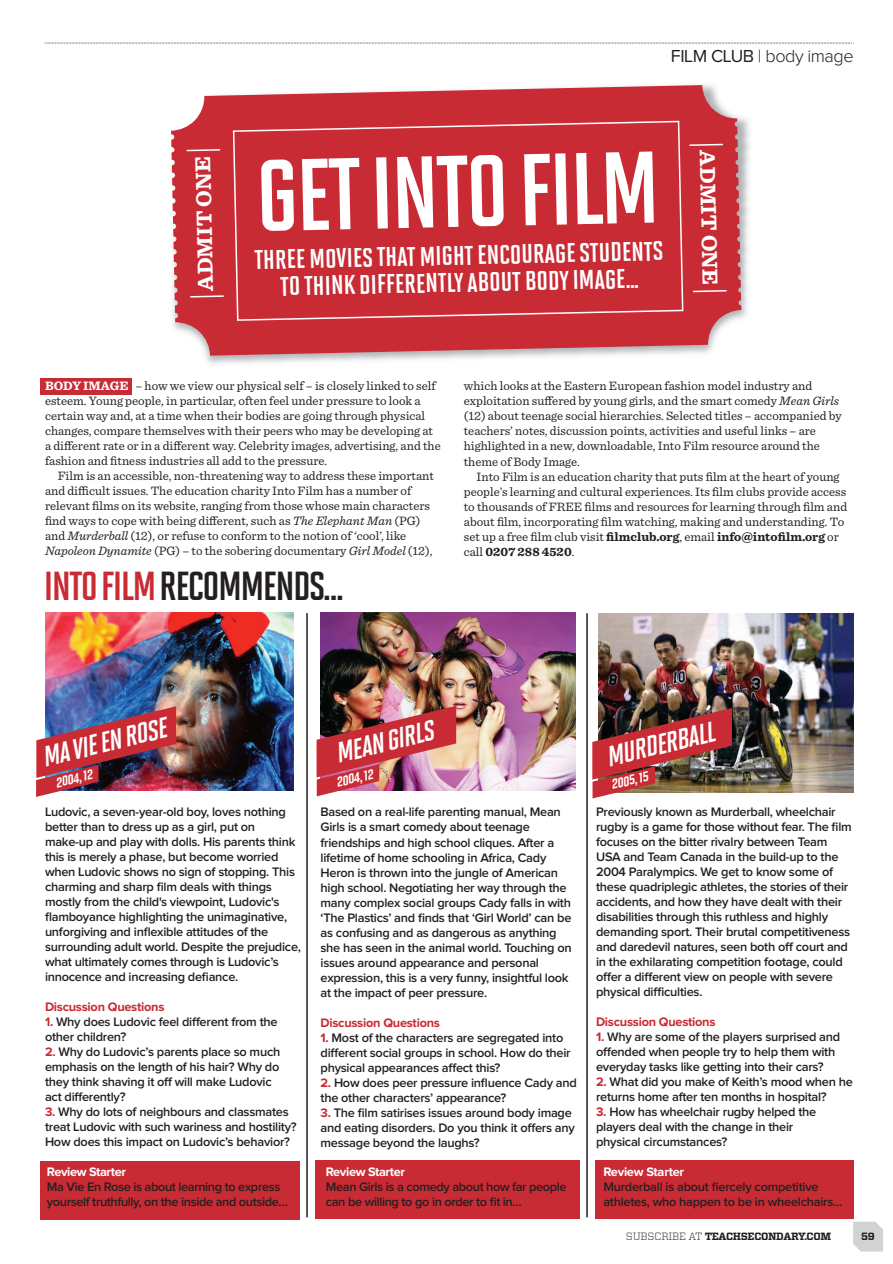
<style>
.page{position:relative;width:893px;height:1264px;background:#fff}
.page>*{position:absolute;margin:0;border:0;box-sizing:border-box;transform-origin:0 0}
.t1{font:700 101.55px "Solano Gothic MVB";color:#fff}
.t2{font:700 40.5px "Solano Gothic MVB";letter-spacing:-.04em;color:#231f20}
.t3{font:italic 700 28.5px "Solano Gothic MVB";color:#fff}
.t4{font:700 27px "Solano Gothic MVB";color:#fff}
.t5{font:700 22.5px "Sentinel";color:#fff}
.t6{font:300 18px "Proxima Nova";letter-spacing:-.025em;color:#231f20}
.t7{font:italic 700 15.9px "Solano Gothic MVB";color:#fff}
.t8{font:600 12.75px/15px "Proxima Nova";letter-spacing:-.02em;color:#231f20}
.t9{font:12.75px/15px "Sentinel";color:#231f20}
.t10{font:700 12.75px "Proxima Nova";letter-spacing:-.02em;color:#c92b34}
.t11{font:700 12.75px "Proxima Nova";letter-spacing:-.03em;color:#fff}
.t12{font:700 10.5px "Vitesse";letter-spacing:-.035em;color:#231f20}
.s1{font-weight:400}
.s2{font-weight:700;color:#fff}
.s3{font-style:italic}
.s4{color:#c92b34}
.s5{font-weight:700}
.s6{font-weight:700;color:#c92b34}
.s7{font-weight:300}
</style>
<div class="page">
<div style="left:595px;top:1159px;width:258px;height:58px;background:#c92b34"></div>
<div style="left:315px;top:1159px;width:264px;height:58px;background:#c92b34"></div>
<div style="left:40px;top:1161px;width:259px;height:58px;background:#c92b34"></div>
<svg style="left:853px;top:1221px;width:29px;height:30px"></svg>
<svg style="left:45px;top:43px;width:807px;height:1px"></svg>
<img style="left:205px;top:118px;width:545px;height:246px">
<svg style="left:171px;top:85px;width:570px;height:270px;background:#ce4c53"></svg>
<svg style="left:185px;top:148px;width:36px;height:4px"></svg>
<svg style="left:189px;top:294px;width:36px;height:4px"></svg>
<div style="left:232px;top:120px;width:452px;height:201px;background:#c92b34"></div>
<svg style="left:691px;top:289px;width:36px;height:4px"></svg>
<svg style="left:687px;top:143px;width:37px;height:4px"></svg>
<img style="left:45px;top:612px;width:248px;height:178px">
<img style="left:320px;top:612px;width:255px;height:178px">
<img style="left:598px;top:613px;width:255px;height:179px">
<img style="left:316px;top:705px;width:140px;height:91px">
<hr style="left:306px;top:613px;width:2px;height:604px;background:#231f20">
<hr style="left:586px;top:613px;width:1px;height:604px;background:#231f20">
<img style="left:36px;top:706px;width:140px;height:90px">
<div style="left:40px;top:378px;width:92px;height:16px;background:#c92b34"></div>
<img style="left:592px;top:707px;width:139px;height:91px">
<h3 class="t5" style="left:192px;top:291px;width:136px;rotate:-91deg">ADMIT ONE</h3>
<h3 class="t6" style="left:670px;top:50px;width:184px"><span class="s1">FILM CLUB</span> | body image</h3>
<h1 class="t1" style="left:255px;top:136px;width:405px;rotate:-1deg">GET INTO FILM</h1>
<h3 class="t4" style="left:254px;top:243px;width:410px;rotate:-1deg">THREE MOVIES THAT MIGHT ENCOURAGE STUDENTS</h3>
<h3 class="t4" style="left:280px;top:270px;width:359px;rotate:-1deg">TO THINK DIFFERENTLY ABOUT BODY IMAGE...</h3>
<h3 class="t5" style="left:721px;top:150px;width:136px;rotate:89deg">ADMIT ONE</h3>
<p class="t9" style="left:45px;top:379px;width:397px"><span class="s2">BODY IMAGE</span> – how we view our physical self – is closely linked to self esteem. Young people, in particular, often feel under pressure to look a certain way and, at a time when their bodies are going through physical changes, compare themselves with their peers who may be developing at a different rate or in a different way. Celebrity images, advertising, and the fashion and fitness industries all add to the pressure.</p>
<p class="t9" style="left:45px;top:469px;width:390px;text-indent:13px">Film is an accessible, non-threatening way to address these important and difficult issues. The education charity Into Film has a number of relevant films on its website, ranging from those whose main characters find ways to cope with being different, such as <span class="s3">The Elephant Man</span> (PG) and <span class="s3">Murderball</span> (12), or refuse to conform to the notion of ‘cool’, like <span class="s3">Napoleon Dynamite</span> (PG) – to the sobering documentary <span class="s3">Girl Model</span> (12),</p>
<h2 class="t2" style="left:44px;top:562px;width:301px"><span class="s4">INTO FILM</span>RECOMMENDS...</h2>
<p class="t9" style="left:463px;top:379px;width:379px">which looks at the Eastern European fashion model industry and exploitation suffered by young girls, and the smart comedy <span class="s3">Mean Girls </span>(12) about teenage social hierarchies. Selected titles – accompanied by teachers’ notes, discussion points, activities and useful links – are highlighted in a new, downloadable, Into Film resource around the theme of Body Image.</p>
<p class="t9" style="left:463px;top:469px;width:385px;text-indent:13px">Into Film is an education charity that puts film at the heart of young people’s learning and cultural experiences. Its film clubs provide access to thousands of FREE films and resources for learning through film and about film, incorporating film watching, making and understanding. To set up a free film club visit <span class="s5">filmclub.org</span>, email <span class="s5">info@intofilm.org</span> or call <span class="s5">0207 288 4520</span>.</p>
<h3 class="t3" style="left:38px;top:741px;width:129px;rotate:-14deg">MA VIE EN ROSE</h3>
<h3 class="t3" style="left:331px;top:737px;width:102px;rotate:-14deg">MEAN GIRLS</h3>
<p class="t7" style="left:333px;top:772px;width:40px;rotate:-13deg">2004, 12</p>
<p class="t7" style="left:53px;top:773px;width:40px;rotate:-13deg">2004, 12</p>
<h3 class="t3" style="left:601px;top:741px;width:112px;rotate:-14deg">MURDERBALL</h3>
<p class="t7" style="left:608px;top:774px;width:40px;rotate:-13deg">2005, 15</p>
<p class="t8" style="left:45px;top:805px;width:257px">Ludovic, a seven-year-old boy, loves nothing better than to dress up as a girl, put on make-up and play with dolls. His parents think this is merely a phase, but become worried when Ludovic shows no sign of stopping. This charming and sharp film deals with things mostly from the child's viewpoint, Ludovic's flamboyance highlighting the unimaginative, unforgiving and inflexible attitudes of the surrounding adult world. Despite the prejudice, what ultimately comes through is Ludovic’s innocence and increasing defiance.</p>
<p class="t10" style="left:45px;top:1001px;width:121px">Discussion Questions</p>
<p class="t8" style="left:45px;top:1015px;width:234px"><span class="s6">1.</span> Why does Ludovic feel different from the other children?</p>
<p class="t8" style="left:45px;top:1045px;width:237px"><span class="s6">2.</span> Why do Ludovic’s parents place so much emphasis on the length of his hair? Why do they think shaving it off will make Ludovic act differently?</p>
<p class="t8" style="left:45px;top:1105px;width:253px"><span class="s6">3.</span> Why do lots of neighbours and classmates treat Ludovic with such wariness and hostility?<br>How does this impact on Ludovic’s behavior?</p>
<p class="t11" style="left:47px;top:1166px;width:81px">Review Starter</p>
<p class="t8" style="left:47px;top:1180px;width:242px">Ma Vie En Rose is about learning to express yourself truthfully, on the inside and outside…</p>
<p class="t8" style="left:320px;top:805px;width:252px">Based on a real-life parenting manual, Mean Girls is a smart comedy about teenage friendships and high school cliques. After a lifetime of home schooling in Africa, Cady Heron is thrown into the jungle of American high school. Negotiating her way through the many complex social groups Cady falls in with ‘The Plastics’ and finds that ‘Girl World’ can be as confusing and as dangerous as anything she has seen in the animal world. Touching on issues around appearance and personal expression, this is a very funny, insightful look at the impact of peer pressure.</p>
<p class="t10" style="left:320px;top:1016px;width:121px">Discussion Questions</p>
<p class="t8" style="left:320px;top:1030px;width:251px"><span class="s6">1.</span> Most of the characters are segregated into different social groups in school. How do their physical appearances affect this?</p>
<p class="t8" style="left:320px;top:1075px;width:258px"><span class="s6">2.</span> How does peer pressure influence Cady and the other characters’ appearance?</p>
<p class="t8" style="left:320px;top:1105px;width:256px"><span class="s6">3.</span> The film satirises issues around body image and eating disorders. Do you think it offers any message beyond the laughs?</p>
<p class="t11" style="left:326px;top:1166px;width:81px">Review Starter</p>
<p class="t8" style="left:326px;top:1180px;width:242px">Mean Girls is a comedy about how far people can be willing to go in order to fit in…</p>
<p class="t8" style="left:596px;top:805px;width:257px">Previously known as Murderball, wheelchair rugby is a game for those without fear. The film focuses on the bitter rivalry between Team USA and Team Canada in the build-up to the 2004 Paralympics. We get to know some of these quadriplegic athletes, the stories of their accidents, and how they have dealt with their disabilities through this ruthless and highly demanding sport. Their brutal competitiveness and daredevil natures, seen both off court and in the exhilarating competition footage, could offer a different view on people with severe physical difficulties.</p>
<p class="t10" style="left:596px;top:1015px;width:121px">Discussion Questions</p>
<p class="t8" style="left:596px;top:1030px;width:245px"><span class="s6">1.</span> Why are some of the players surprised and offended when people try to help them with everyday tasks like getting into their cars?</p>
<p class="t8" style="left:596px;top:1075px;width:258px"><span class="s6">2.</span> What did you make of Keith’s mood when he returns home after ten months in hospital?</p>
<p class="t8" style="left:596px;top:1105px;width:222px"><span class="s6">3.</span> How has wheelchair rugby helped the players deal with the change in their physical circumstances?</p>
<p class="t11" style="left:603px;top:1166px;width:82px">Review Starter</p>
<p class="t8" style="left:603px;top:1180px;width:240px">Murderball is about fiercely competitive athletes, who happen to be in wheelchairs…</p>
<p class="t12" style="left:625px;top:1232px;width:207px"><span class="s7">SUBSCRIBE AT</span> TEACHSECONDARY.COM</p>
<p class="t12" style="left:860px;top:1232px;width:15px">59</p>
</div>
